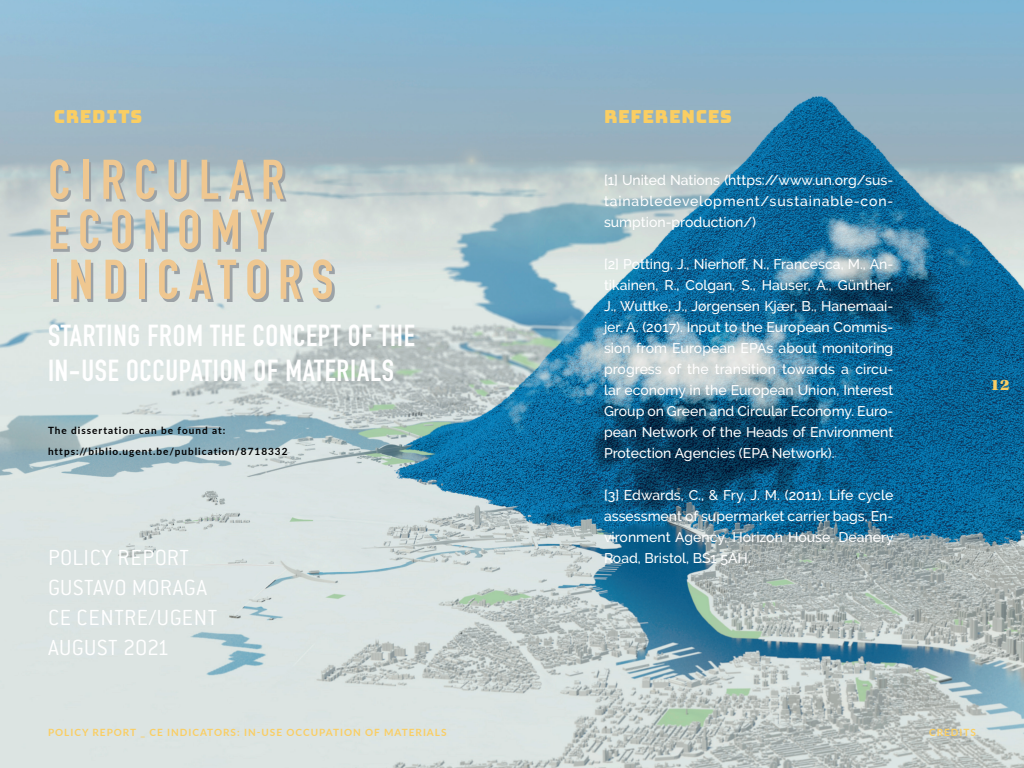
<style>
.page{position:relative;width:1024px;height:768px;background:#fff}
.page>*{position:absolute;margin:0;border:0;box-sizing:border-box;transform-origin:0 0}
.t1{font:700 55px/50px "DIN Condensed";letter-spacing:.175em;color:#efc790}
.t2{font:700 30px/35px "DIN Condensed";letter-spacing:.025em;color:#fff}
.t3{font:300 24px/30px "Conduit ITC Pro";letter-spacing:.015em;color:#fff}
.t4{font:18px "Bungee";letter-spacing:.04em;color:#face63}
.t5{font:16px "Utopia Std Black Headline";color:#face63}
.t6{font:500 14px/21px "Raleway";color:#fff;text-align:justify}
.t7{font:700 10px/21px "Lato";letter-spacing:.1em;color:#000001}
.t8{font:700 10px "Lato";letter-spacing:.1em;color:#face63}
</style>
<div class="page">
<img style="left:0;top:0;width:1024px;height:768px">
<svg style="left:53px;top:162px;width:282px;height:140px;background:#c1caca"></svg>
<p class="t4" style="left:54px;top:107px;width:90px">CREDITS</p>
<h1 class="t1" style="left:48px;top:154px;width:287px">CIRCULAR<br>ECONOMY<br>INDICATORS</h1>
<h2 class="t2" style="left:48px;top:318px;width:368px">STARTING FROM THE CONCEPT OF THE<br>IN-USE OCCUPATION OF MATERIALS</h2>
<p class="t7" style="left:48px;top:420px;width:241px">The dissertation can be found at: https://biblio.ugent.be/publication/8718332</p>
<h3 class="t3" style="left:48px;top:543px;width:171px">POLICY REPORT<br>GUSTAVO MORAGA<br>CE CENTRE/UGENT<br>AUGUST 2021</h3>
<p class="t4" style="left:604px;top:107px;width:129px">REFERENCES</p>
<p class="t6" style="left:604px;top:170px;width:291px">[1] United Nations (https://www.un.org/sus&shy;tainabledevelopment/sustainable-con&shy;sumption-production/)</p>
<p class="t6" style="left:604px;top:254px;width:291px">[2] Potting, J., Nierhoff, N., Francesca, M., An&shy;tikainen, R., Colgan, S., Hauser, A., Günther, J., Wuttke, J., Jørgensen Kjær, B., Hanemaai&shy;jer, A. (2017). Input to the European Commis&shy;sion from European EPAs about monitoring progress of the transition towards a circu&shy;lar economy in the European Union, Interest Group on Green and Circular Economy. Euro&shy;pean Network of the Heads of Environment Protection Agencies (EPA Network).</p>
<p class="t6" style="left:604px;top:485px;width:291px">[3] Edwards, C., &amp; Fry, J. M. (2011). Life cycle assessment of supermarket carrier bags. En&shy;vironment Agency, Horizon House, Deanery Road, Bristol, BS1 5AH.</p>
<p class="t5" style="left:991px;top:376px;width:20px">12</p>
<p class="t8" style="left:48px;top:725px;width:400px">POLICY REPORT _ CE INDICATORS: IN-USE OCCUPATION OF MATERIALS</p>
<p class="t8" style="left:929px;top:725px;width:47px">Credits</p>
</div>
